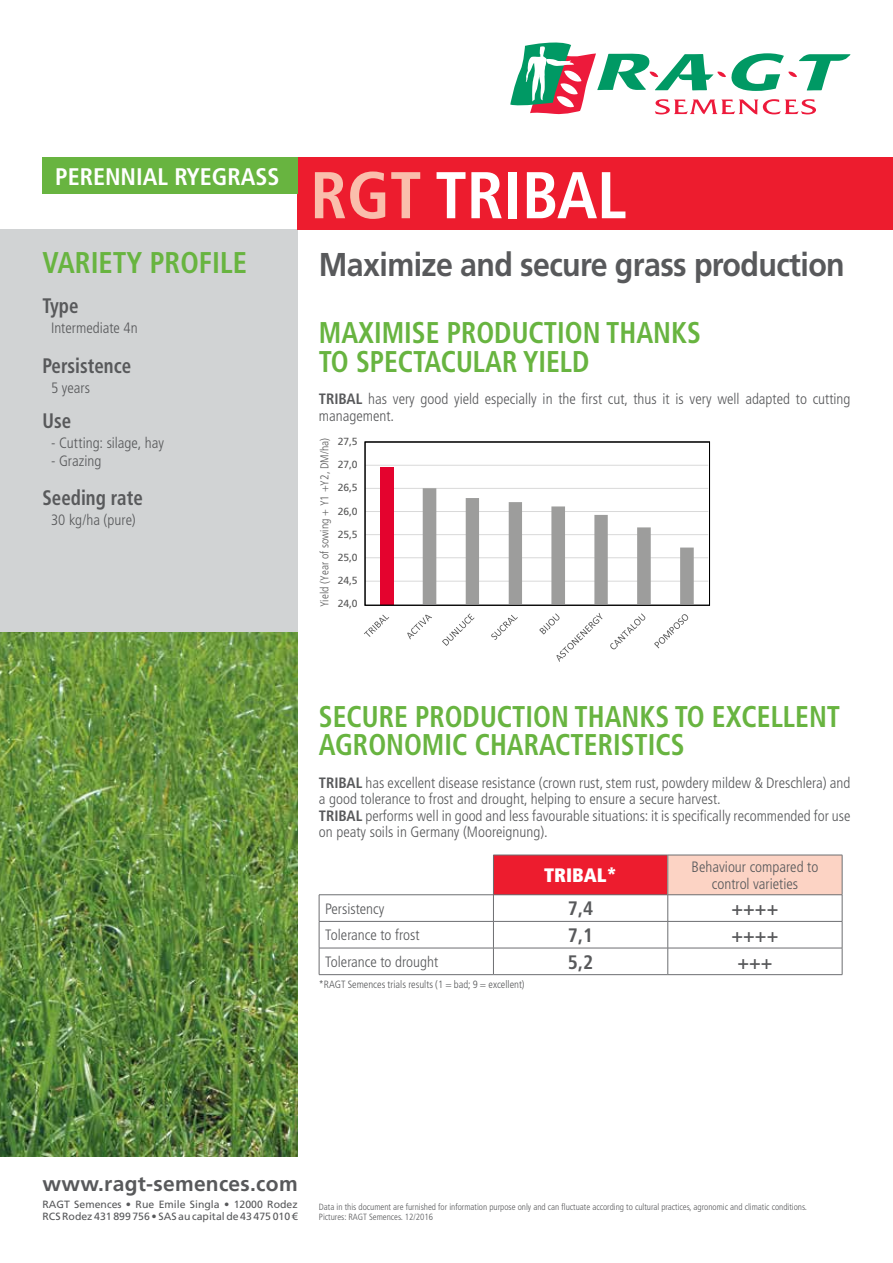
<style>
.page{position:relative;width:893px;height:1263px;background:#fff}
.page>*{position:absolute;margin:0;border:0;box-sizing:border-box;transform-origin:0 0}
.t1{font:700 condensed 66px "Frutiger LT Std";color:#fff}
.t2{font:700 33px "Frutiger LT Std";letter-spacing:-.02em;color:#58595b;scale:.92 1}
.t3{font:700 condensed 30px/28.5px "Frutiger LT Std";color:#68b440;scale:.92 1}
.t4{font:700 condensed 30px "Frutiger LT Std";color:#68b440;scale:.95 1}
.t5{font:700 condensed 24px "Frutiger LT Std";color:#fff}
.t6{font:700 condensed 21px "Frutiger LT Std";color:#58595b;scale:.9 1}
.t7{font:700 21px "Frutiger LT Std";letter-spacing:.015em;color:#58595b}
.t8{font:700 condensed 19.5px "Frutiger LT Std";color:#58595b}
.t9{font:900 condensed 19.5px "Frutiger LT Std";color:#fff}
.t10{font:300 condensed 15px/16.5px "Frutiger LT Std";color:#58595b}
.t11{font:300 condensed 11.4px "Frutiger LT Std";color:#595959}
.t12{font:10.5px/12.6px "Frutiger LT Std";color:#58595b}
.t13{font:300 condensed 10.5px "Frutiger LT Std";color:#58595b}
.t14{font:10.35px "Frutiger LT Std";letter-spacing:-.005em;color:#595959}
.t15{font:300 condensed 9px/10.8px "Frutiger LT Std";color:#58595b}
.s1{color:#fabeac}
.s2{font-weight:700}
</style>
<div class="page">
<div style="left:0;top:230px;width:298px;height:927px;background:#d1d3d4"></div>
<svg style="left:510px;top:43px;width:340px;height:72px"></svg>
<div style="left:298px;top:157px;width:595px;height:73px;background:#ed1c2e"></div>
<div style="left:43px;top:157px;width:255px;height:36px;background:#68b440"></div>
<div style="left:493px;top:855px;width:175px;height:40px;background:#ed1c2e"></div>
<div style="left:668px;top:855px;width:174px;height:40px;background:#fcd3c4"></div>
<hr style="left:493px;top:855px;width:175px;height:1px;background:#6d6e71">
<hr style="left:493px;top:855px;width:1px;height:39px;background:#6d6e71">
<hr style="left:668px;top:855px;width:174px;height:1px;background:#6d6e71">
<hr style="left:667px;top:855px;width:1px;height:39px;background:#6d6e71">
<hr style="left:842px;top:855px;width:1px;height:39px;background:#6d6e71">
<hr style="left:319px;top:894px;width:174px;height:1px;background:#6d6e71">
<hr style="left:493px;top:894px;width:175px;height:1px;background:#6d6e71">
<hr style="left:668px;top:894px;width:174px;height:1px;background:#6d6e71">
<hr style="left:319px;top:921px;width:174px;height:1px;background:#6d6e71">
<hr style="left:493px;top:921px;width:175px;height:1px;background:#6d6e71">
<hr style="left:668px;top:921px;width:174px;height:1px;background:#6d6e71">
<hr style="left:319px;top:948px;width:174px;height:1px;background:#6d6e71">
<svg style="left:319px;top:895px;width:1px;height:79px"></svg>
<hr style="left:493px;top:948px;width:175px;height:1px;background:#6d6e71">
<svg style="left:493px;top:895px;width:1px;height:79px"></svg>
<hr style="left:668px;top:948px;width:174px;height:1px;background:#6d6e71">
<svg style="left:667px;top:895px;width:1px;height:79px"></svg>
<svg style="left:842px;top:895px;width:1px;height:79px"></svg>
<hr style="left:319px;top:974px;width:174px;height:1px;background:#6d6e71">
<hr style="left:493px;top:974px;width:175px;height:1px;background:#6d6e71">
<hr style="left:668px;top:974px;width:174px;height:1px;background:#6d6e71">
<img style="left:0;top:632px;width:298px;height:525px">
<hr style="left:365px;top:465px;width:343px;height:1px;background:#d9d9d9">
<hr style="left:365px;top:488px;width:343px;height:1px;background:#d9d9d9">
<hr style="left:365px;top:511px;width:343px;height:1px;background:#d9d9d9">
<hr style="left:365px;top:534px;width:343px;height:1px;background:#d9d9d9">
<hr style="left:365px;top:557px;width:343px;height:1px;background:#d9d9d9">
<hr style="left:365px;top:581px;width:343px;height:1px;background:#d9d9d9">
<div style="left:380px;top:467px;width:14px;height:137px;background:#e4032e"></div>
<svg style="left:423px;top:488px;width:271px;height:115px"></svg>
<div style="left:365px;top:442px;width:345px;height:163px;border:1px solid #000"></div>
<hr style="left:365px;top:604px;width:343px;height:1px;background:#d9d9d9">
<svg style="left:364px;top:615px;width:25px;height:22px"></svg>
<svg style="left:407px;top:615px;width:25px;height:24px"></svg>
<svg style="left:442px;top:613px;width:32px;height:33px"></svg>
<svg style="left:491px;top:615px;width:27px;height:25px"></svg>
<svg style="left:539px;top:613px;width:63px;height:49px"></svg>
<svg style="left:610px;top:613px;width:35px;height:36px"></svg>
<svg style="left:654px;top:614px;width:34px;height:34px"></svg>
<h3 class="t5" style="left:55px;top:162px;width:226px">PERENNIAL RYEGRASS</h3>
<h3 class="t4" style="left:43px;top:245px;width:217px">VARIETY PROFILE</h3>
<h3 class="t6" style="left:43px;top:294px;width:42px">Type</h3>
<p class="t10" style="left:51px;top:320px;width:88px">Intermediate 4n</p>
<h3 class="t6" style="left:43px;top:353px;width:100px">Persistence</h3>
<p class="t10" style="left:51px;top:379px;width:41px">5 years</p>
<h3 class="t6" style="left:43px;top:408px;width:33px">Use</h3>
<p class="t10" style="left:51px;top:435px;width:114px">- Cutting: silage, hay</p>
<p class="t10" style="left:51px;top:453px;width:52px">- Grazing</p>
<h3 class="t6" style="left:43px;top:485px;width:113px">Seeding rate</h3>
<p class="t10" style="left:51px;top:511px;width:86px">30 kg/ha (pure)</p>
<h1 class="t1" style="left:310px;top:156px;width:318px"><span class="s1">RGT</span> TRIBAL</h1>
<h2 class="t2" style="left:319px;top:245px;width:573px">Maximize and secure grass production</h2>
<h3 class="t3" style="left:319px;top:318px;width:417px">MAXIMISE PRODUCTION THANKS<br>TO SPECTACULAR YIELD</h3>
<p class="t10" style="left:319px;top:391px;width:533px"><span class="s2">TRIBAL</span> has very good yield especially in the first cut, thus it is very well adapted to cutting management.</p>
<p class="t14" style="left:338px;top:435px;width:21px">27,5</p>
<p class="t11" style="left:318px;top:607px;width:171px;rotate:-90deg">Yield (Year of sowing + Y1 +Y2, DM/ha)</p>
<p class="t14" style="left:338px;top:458px;width:21px">27,0</p>
<p class="t14" style="left:338px;top:482px;width:21px">26,5</p>
<p class="t14" style="left:338px;top:505px;width:21px">26,0</p>
<p class="t14" style="left:338px;top:528px;width:21px">25,5</p>
<p class="t14" style="left:338px;top:551px;width:21px">25,0</p>
<p class="t14" style="left:338px;top:574px;width:21px">24,5</p>
<p class="t14" style="left:338px;top:597px;width:21px">24,0</p>
<h3 class="t3" style="left:319px;top:702px;width:568px">SECURE PRODUCTION THANKS TO EXCELLENT<br>AGRONOMIC CHARACTERISTICS</h3>
<p class="t10" style="left:319px;top:775px;width:533px"><span class="s2">TRIBAL</span> has excellent disease resistance (crown rust, stem rust, powdery mildew &amp; Dreschlera) and a good tolerance to frost and drought, helping to ensure a secure harvest.<br><span class="s2">TRIBAL</span> performs well in good and less favourable situations: it is specifically recommended for use on peaty soils in Germany (Mooreignung).</p>
<h3 class="t9" style="left:544px;top:863px;width:74px">TRIBAL*</h3>
<p class="t10" style="left:692px;top:859px;width:128px;text-align:center">Behaviour compared to control varieties</p>
<p class="t10" style="left:325px;top:900px;width:61px">Persistency</p>
<h3 class="t8" style="left:568px;top:897px;width:27px">7,4</h3>
<h3 class="t8" style="left:732px;top:897px;width:48px">++++</h3>
<p class="t10" style="left:325px;top:927px;width:96px">Tolerance to frost</p>
<h3 class="t8" style="left:568px;top:924px;width:27px">7,1</h3>
<h3 class="t8" style="left:732px;top:924px;width:48px">++++</h3>
<p class="t10" style="left:325px;top:954px;width:115px">Tolerance to drought</p>
<h3 class="t8" style="left:568px;top:950px;width:27px">5,2</h3>
<h3 class="t8" style="left:737px;top:950px;width:37px">+++</h3>
<p class="t13" style="left:319px;top:979px;width:207px">*RAGT Semences trials results (1 = bad; 9 = excellent)</p>
<h3 class="t7" style="left:43px;top:1171px;width:257px">www.ragt-semences.com</h3>
<p class="t12" style="left:43px;top:1198px;width:257px">RAGT Semences • Rue Emile Singla • 12000 Rodez<br>RCS Rodez 431 899 756 • SAS au capital de 43 475 010 €</p>
<p class="t15" style="left:319px;top:1201px;width:490px">Data in this document are furnished for information purpose only and can fluctuate according to cultural practices, agronomic and climatic conditions.<br>Pictures: RAGT Semences. 12/2016</p>
</div>
